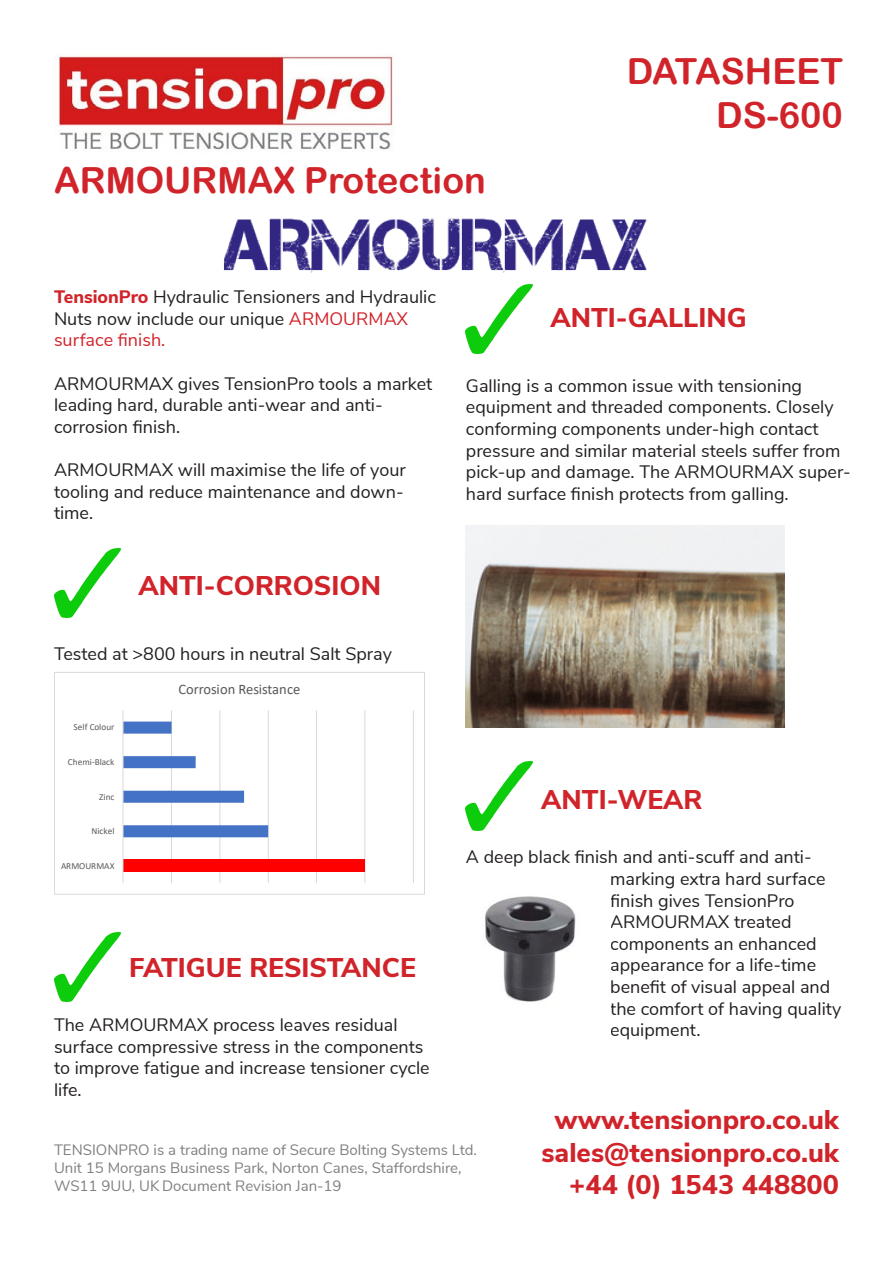
<style>
.page{position:relative;width:893px;height:1263px;background:#fff}
.page>*{position:absolute;margin:0;border:0;box-sizing:border-box;transform-origin:0 0}
.t1{font:36px "Arial Rounded MT Bold";color:#d1232a}
.t2{font:800 27px "Nunito Sans";color:#d1232a}
.t3{font:18px/21.6px "Nunito Sans";color:#231f20}
.t4{font:15px "Nunito Sans";color:#808080}
.t5{font:14.55px "Calibri";color:#595959}
.t6{font:9.3px "Calibri";letter-spacing:.005em;color:#595959}
.s1{font-weight:800;color:#d1232a}
.s2{color:#d1232a}
</style>
<div class="page">
<img style="left:54px;top:548px;width:66px;height:69px">
<img style="left:54px;top:932px;width:66px;height:69px">
<img style="left:224px;top:218px;width:423px;height:67px">
<img style="left:466px;top:285px;width:66px;height:69px">
<img style="left:466px;top:525px;width:319px;height:202px">
<img style="left:466px;top:762px;width:66px;height:69px">
<img style="left:485px;top:896px;width:91px;height:106px">
<hr style="left:171px;top:710px;width:1px;height:173px;background:#d9d9d9">
<hr style="left:219px;top:710px;width:1px;height:173px;background:#d9d9d9">
<hr style="left:268px;top:710px;width:1px;height:173px;background:#d9d9d9">
<hr style="left:316px;top:710px;width:1px;height:173px;background:#d9d9d9">
<hr style="left:364px;top:710px;width:1px;height:173px;background:#d9d9d9">
<hr style="left:413px;top:710px;width:1px;height:173px;background:#d9d9d9">
<div style="left:123px;top:860px;width:242px;height:12px;background:#f00"></div>
<svg style="left:124px;top:721px;width:144px;height:116px"></svg>
<hr style="left:123px;top:710px;width:1px;height:173px;background:#d9d9d9">
<div style="left:54px;top:672px;width:371px;height:222px;border:1px solid #d9d9d9"></div>
<img style="left:57px;top:54px;width:336px;height:96px">
<p class="t1" style="left:54px;top:159px;width:433px">ARMOURMAX Protection</p>
<p class="t1" style="left:627px;top:50px;width:218px">DATASHEET</p>
<p class="t1" style="left:716px;top:94px;width:128px">DS-600</p>
<p class="t3" style="left:54px;top:285px;width:384px"><span class="s1">TensionPro</span> Hydraulic Tensioners and Hydraulic<br>Nuts now include our unique <span class="s2">ARMOURMAX surface finish.</span></p>
<p class="t3" style="left:54px;top:371px;width:380px">ARMOURMAX gives TensionPro tools a market leading hard, durable anti-wear and anti&shy;corrosion finish.</p>
<p class="t3" style="left:54px;top:458px;width:353px;text-align:justify">ARMOURMAX will maximise the life of your tooling and reduce maintenance and down&shy;time.</p>
<p class="t2" style="left:139px;top:565px;width:244px">ANTI-CORROSION</p>
<p class="t3" style="left:54px;top:641px;width:340px">Tested at &gt;800 hours in neutral Salt Spray</p>
<p class="t6" style="left:74px;top:721px;width:42px">Self Colour</p>
<p class="t6" style="left:68px;top:755px;width:48px">Chemi-Black</p>
<p class="t6" style="left:99px;top:790px;width:17px">Zinc</p>
<p class="t6" style="left:92px;top:824px;width:25px">Nickel</p>
<p class="t6" style="left:61px;top:859px;width:55px">ARMOURMAX</p>
<p class="t5" style="left:178px;top:678px;width:124px">Corrosion Resistance</p>
<p class="t2" style="left:129px;top:948px;width:288px">FATIGUE RESISTANCE</p>
<p class="t3" style="left:54px;top:1013px;width:377px">The ARMOURMAX process leaves residual surface compressive stress in the components to improve fatigue and increase tensioner cycle life.</p>
<p class="t2" style="left:551px;top:298px;width:198px">ANTI-GALLING</p>
<p class="t3" style="left:466px;top:374px;width:386px">Galling is a common issue with tensioning equipment and threaded components. Closely conforming components under-high contact pressure and similar material steels suffer from pick-up and damage. The ARMOURMAX super&shy;hard surface finish protects from galling.</p>
<p class="t2" style="left:541px;top:780px;width:163px">ANTI-WEAR</p>
<p class="t3" style="left:610px;top:845px;width:233px;text-indent:-144px">A deep black finish and anti-scuff and anti&shy;marking extra hard surface finish gives TensionPro<br>ARMOURMAX treated components an enhanced appearance for a life-time benefit of visual appeal and the comfort of having quality equipment.</p>
<p class="t4" style="left:54px;top:1139px;width:424px">TENSIONPRO is a trading name of Secure Bolting Systems Ltd.</p>
<p class="t4" style="left:54px;top:1157px;width:409px">Unit 15 Morgans Business Park, Norton Canes, Staffordshire,</p>
<p class="t4" style="left:54px;top:1175px;width:289px">WS11 9UU, UK Document Revision Jan-19</p>
<p class="t2" style="left:554px;top:1100px;width:286px">www.tensionpro.co.uk</p>
<p class="t2" style="left:541px;top:1132px;width:299px">sales@tensionpro.co.uk</p>
<p class="t2" style="left:569px;top:1165px;width:271px">+44 (0) 1543 448800</p>
</div>
